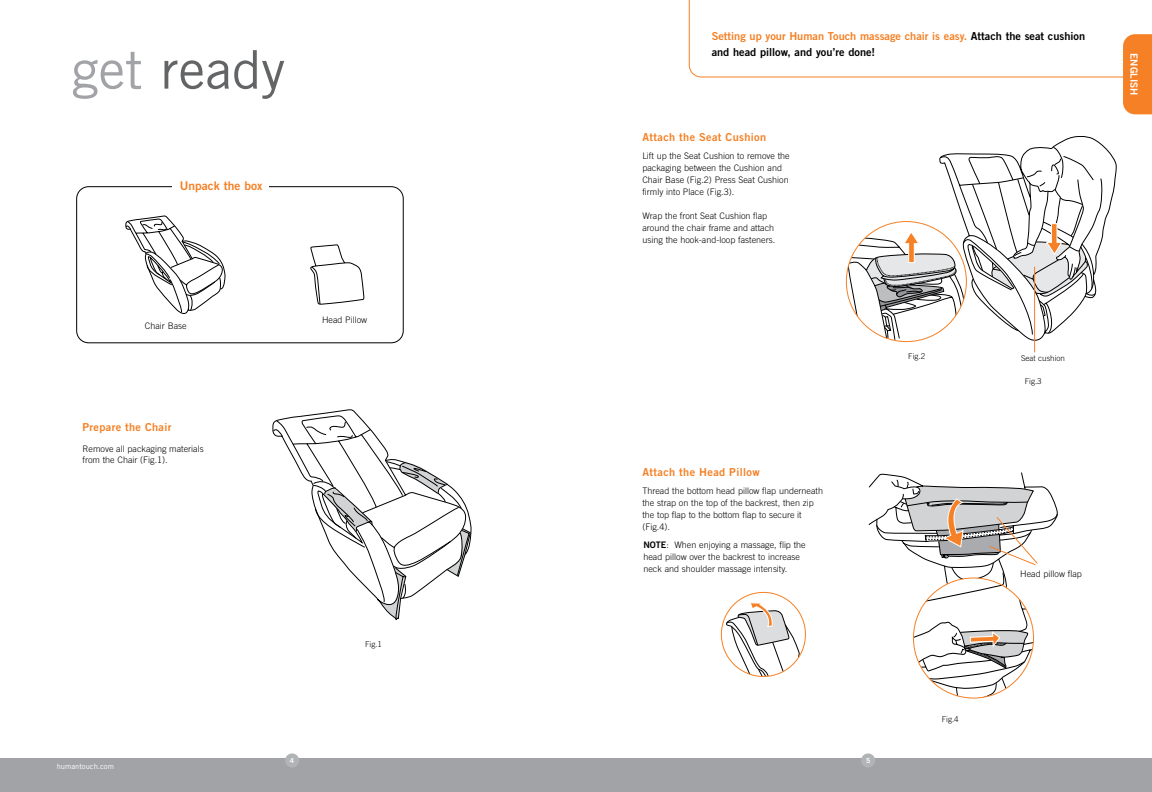
<style>
.page{position:relative;width:1152px;height:792px;background:#fff}
.page>*{position:absolute;margin:0;border:0;box-sizing:border-box;transform-origin:0 0}
.t1{font:53.3px "Trade Gothic LT";color:#636466}
.t2{font:12px "Trade Gothic LT Bold Two";color:#f58025}
.t3{font:11px/16px "Trade Gothic LT Bold Two";color:#000}
.t4{font:11px "Trade Gothic LT Bold Two";letter-spacing:.03em;color:#f58025}
.t5{font:10px "Trade Gothic LT Bold Two";color:#fff}
.t6{font:300 9px/12px "Trade Gothic LT";color:#000}
.t7{font:300 8px "Trade Gothic LT";color:#000}
.t8{font:7.6px "Trade Gothic LT";color:#fff}
.t9{font:7px "Trade Gothic LT Bold Two";color:#fff}
.s1{color:#a1a3a6}
.s2{color:#f58025}
.s3{font-family:"Trade Gothic LT Bold Two";font-weight:400}
</style>
<div class="page">
<div style="left:576px;top:758px;width:576px;height:34px;background:#a1a3a6"></div>
<div style="left:861px;top:753px;width:14px;height:15px;background:#b1b4b6;border-radius:50%"></div>
<div style="left:0;top:758px;width:576px;height:34px;background:#a1a3a6"></div>
<div style="left:285px;top:753px;width:14px;height:15px;background:#b1b4b6;border-radius:50%"></div>
<svg style="left:310px;top:245px;width:54px;height:60px"></svg>
<svg style="left:126px;top:216px;width:99px;height:98px"></svg>
<svg style="left:273px;top:415px;width:198px;height:205px"></svg>
<div style="left:76px;top:187px;width:327px;height:156px;border:1px solid #000;border-radius:12px"></div>
<div style="left:172px;top:179px;width:97px;height:21px;background:#fff"></div>
<svg style="left:721px;top:592px;width:84px;height:84px"></svg>
<svg style="left:726px;top:603px;width:79px;height:73px"></svg>
<svg style="left:689px;top:0;width:463px;height:114px"></svg>
<svg style="left:869px;top:472px;width:189px;height:226px"></svg>
<hr style="left:1034px;top:267px;width:1px;height:85px;background:#f58025">
<svg style="left:846px;top:136px;width:271px;height:205px"></svg>
<h1 class="t1" style="left:72px;top:37px;width:215px"><span class="s1">get</span> ready</h1>
<h2 class="t2" style="left:180px;top:179px;width:84px">Unpack the box</h2>
<p class="t6" style="left:145px;top:320px;width:43px">Chair Base</p>
<p class="t4" style="left:83px;top:420px;width:90px">Prepare the Chair</p>
<p class="t6" style="left:83px;top:443px;width:123px;line-height:11px">Remove all packaging materials from the Chair (Fig.1).</p>
<p class="t6" style="left:322px;top:314px;width:47px">Head Pillow</p>
<p class="t8" style="left:57px;top:762px;width:59px">humantouch.com</p>
<p class="t9" style="left:290px;top:756px;width:6px">4</p>
<p class="t7" style="left:365px;top:639px;width:18px">Fig.1</p>
<p class="t3" style="left:712px;top:28px;width:375px"><span class="s2">Setting up your Human Touch massage chair is easy.</span> Attach the seat cushion and head pillow, and you’re done!</p>
<p class="t4" style="left:642px;top:131px;width:125px">Attach the Seat Cushion</p>
<p class="t6" style="left:642px;top:150px;width:149px">Lift up the Seat Cushion to remove the packaging between the Cushion and Chair Base (Fig.2) Press Seat Cushion firmly into Place (Fig.3).</p>
<p class="t6" style="left:642px;top:210px;width:134px">Wrap the front Seat Cushion flap around the chair frame and attach using the hook-and-loop fasteners.</p>
<p class="t4" style="left:642px;top:465px;width:119px">Attach the Head Pillow</p>
<p class="t6" style="left:642px;top:485px;width:182px">Thread the bottom head pillow flap underneath the strap on the top of the backrest, then zip the top flap to the bottom flap to secure it (Fig.4).</p>
<p class="t6" style="left:643px;top:539px;width:164px"><span class="s3">NOTE</span>: When enjoying a massage, flip the head pillow over the backrest to increase neck and shoulder massage intensity.</p>
<p class="t7" style="left:908px;top:352px;width:18px">Fig.2</p>
<p class="t7" style="left:1021px;top:353px;width:45px">Seat cushion</p>
<p class="t7" style="left:1025px;top:376px;width:18px">Fig.3</p>
<p class="t6" style="left:1020px;top:568px;width:63px">Head pillow flap</p>
<p class="t5" style="left:1140px;top:53px;width:44px;rotate:90deg">ENGLISH</p>
<p class="t9" style="left:866px;top:756px;width:6px">5</p>
<p class="t7" style="left:942px;top:714px;width:18px">Fig.4</p>
</div>
